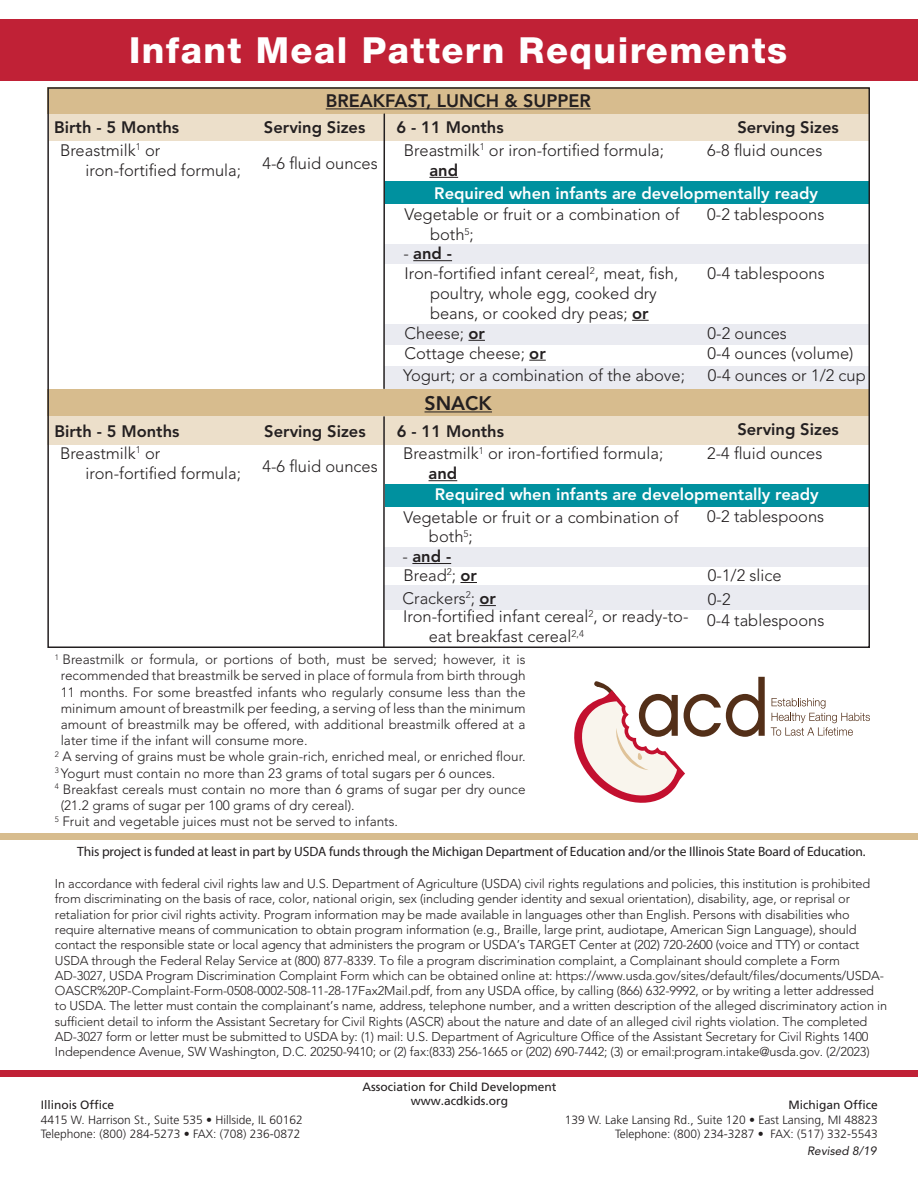
<style>
.page{position:relative;width:918px;height:1188px;background:#fff}
.page>*{position:absolute;margin:0;border:0;box-sizing:border-box;transform-origin:0 0}
.t1{font:800 36px "Helvetica Neue";letter-spacing:.04em;color:#fff}
.t2{font:800 19.5px "Avenir LT Std";color:#231f20}
.t3{font:800 18px "Avenir LT Std";color:#231f20}
.t4{font:300 16.5px/19.8px "Avenir LT Std";color:#231f20}
.t5{font:800 16.5px "Avenir LT Std";color:#231f20}
.t6{font:800 16.5px "Avenir LT Std";color:#fff}
.t7{font:300 13.5px/16.2px "Avenir LT Std";color:#231f20;text-align:justify}
.t8{font:13.5px "Myriad Pro";letter-spacing:-.01em;color:#231f20}
.t9{font:300 12.75px/15.3px "Avenir LT Std";letter-spacing:-.01em;color:#231f20}
.t10{font:300 12px "Frutiger LT Std";color:#231f20}
.t11{font:12px "Frutiger";color:#231f20}
.t12{font:italic 12px "Avenir LT Std";color:#231f20}
.s1{font-weight:800}
.s2{font-weight:300}
.s3{font-family:"Frutiger";font-weight:400}
</style>
<div class="page">
<div style="left:385px;top:484px;width:483px;height:22px;background:#00919f"></div>
<div style="left:385px;top:182px;width:483px;height:22px;background:#00919f"></div>
<div style="left:0;top:20px;width:917px;height:61px;background:#c02136"></div>
<div style="left:385px;top:586px;width:484px;height:24px;background:#eaebf1"></div>
<div style="left:385px;top:244px;width:484px;height:19px;background:#eaebf1"></div>
<div style="left:384px;top:547px;width:485px;height:19px;background:#eaebf1"></div>
<div style="left:385px;top:366px;width:485px;height:23px;background:#eaebf1"></div>
<div style="left:385px;top:324px;width:484px;height:21px;background:#eaebf1"></div>
<div style="left:49px;top:113px;width:820px;height:27px;background:#ecdfca"></div>
<div style="left:47px;top:87px;width:822px;height:26px;background:#d7bc8e"></div>
<hr style="left:326px;top:108px;width:265px;height:1px;background:#231f20">
<div style="left:47px;top:389px;width:822px;height:27px;background:#d7bc8e"></div>
<hr style="left:425px;top:411px;width:67px;height:1px;background:#231f20">
<svg style="left:460px;top:582px;width:17px;height:1px"></svg>
<svg style="left:479px;top:605px;width:17px;height:1px"></svg>
<svg style="left:429px;top:177px;width:29px;height:1px"></svg>
<svg style="left:632px;top:320px;width:17px;height:1px"></svg>
<svg style="left:468px;top:340px;width:17px;height:1px"></svg>
<svg style="left:529px;top:360px;width:17px;height:1px"></svg>
<hr style="left:413px;top:260px;width:39px;height:1px;background:#231f20">
<div style="left:47px;top:416px;width:823px;height:28px;background:#ecdfca"></div>
<svg style="left:429px;top:480px;width:28px;height:1px"></svg>
<hr style="left:412px;top:563px;width:39px;height:1px;background:#231f20">
<hr style="left:383px;top:417px;width:2px;height:230px;background:#231f20">
<div style="left:0;top:1071px;width:918px;height:6px;background:#c02136"></div>
<div style="left:0;top:833px;width:918px;height:7px;background:#d7bc8e"></div>
<svg style="left:771px;top:698px;width:99px;height:38px"></svg>
<svg style="left:574px;top:677px;width:191px;height:126px"></svg>
<hr style="left:383px;top:114px;width:2px;height:274px;background:#231f20">
<p class="t1" style="left:129px;top:29px;width:660px">Infant Meal Pattern Requirements</p>
<p class="t3" style="left:326px;top:90px;width:266px">BREAKFAST, LUNCH &amp; SUPPER</p>
<p class="t5" style="left:54px;top:118px;width:126px">Birth - 5 Months</p>
<p class="t5" style="left:397px;top:118px;width:109px">6 - 11 Months</p>
<p class="t4" style="left:707px;top:140px;width:117px">6-8 fluid ounces</p>
<p class="t6" style="left:434px;top:183px;width:385px">Required when infants are developmentally ready</p>
<p class="t4" style="left:430px;top:205px;width:251px;text-indent:-25px">Vegetable or fruit or a combination of both<sup>5</sup>;</p>
<p class="t4" style="left:707px;top:205px;width:119px">0-2 tablespoons</p>
<p class="t5" style="left:737px;top:117px;width:103px">Serving Sizes</p>
<p class="t5" style="left:264px;top:118px;width:103px">Serving Sizes</p>
<p class="t4" style="left:429px;top:140px;width:236px;text-indent:-25px">Breastmilk<sup>1</sup> or iron-fortified formula; <span class="s1">and</span></p>
<p class="t4" style="left:86px;top:140px;width:157px;text-indent:-26px">Breastmilk<sup>1</sup> or iron-fortified formula;</p>
<p class="t4" style="left:262px;top:153px;width:117px">4-6 fluid ounces</p>
<p class="t5" style="left:403px;top:244px;width:50px"><span class="s2">-</span> and -</p>
<p class="t4" style="left:405px;top:264px;width:275px;text-align:center">Iron-fortified infant cereal<sup>2</sup>, meat, fish, poultry, whole egg, cooked dry beans, or cooked dry peas; <span class="s1">or</span></p>
<p class="t4" style="left:708px;top:264px;width:119px">0-4 tablespoons</p>
<p class="t4" style="left:405px;top:323px;width:82px">Cheese; <span class="s1">or</span></p>
<p class="t4" style="left:708px;top:323px;width:81px">0-2 ounces</p>
<p class="t4" style="left:405px;top:343px;width:143px">Cottage cheese; <span class="s1">or</span></p>
<p class="t4" style="left:708px;top:343px;width:147px">0-4 ounces (volume)</p>
<p class="t4" style="left:403px;top:366px;width:283px">Yogurt; or a combination of the above;</p>
<p class="t4" style="left:708px;top:366px;width:159px">0-4 ounces or 1/2 cup</p>
<p class="t2" style="left:425px;top:392px;width:69px">SNACK</p>
<p class="t5" style="left:737px;top:420px;width:103px">Serving Sizes</p>
<p class="t5" style="left:55px;top:422px;width:126px">Birth - 5 Months</p>
<p class="t5" style="left:264px;top:422px;width:103px">Serving Sizes</p>
<p class="t5" style="left:397px;top:422px;width:109px">6 - 11 Months</p>
<p class="t4" style="left:262px;top:456px;width:117px">4-6 fluid ounces</p>
<p class="t4" style="left:86px;top:443px;width:157px;text-indent:-26px">Breastmilk<sup>1</sup> or iron-fortified formula;</p>
<p class="t4" style="left:403px;top:444px;width:262px">Breastmilk<sup>1</sup> or iron-fortified formula;</p>
<p class="t4" style="left:707px;top:444px;width:117px">2-4 fluid ounces</p>
<p class="t5" style="left:429px;top:464px;width:30px">and</p>
<p class="t4" style="left:429px;top:507px;width:251px;text-indent:-25px">Vegetable or fruit or a combination of both<sup>5</sup>;</p>
<p class="t5" style="left:403px;top:546px;width:50px"><span class="s2">-</span> and -</p>
<p class="t6" style="left:435px;top:484px;width:385px">Required when infants are developmentally ready</p>
<p class="t4" style="left:707px;top:506px;width:119px">0-2 tablespoons</p>
<p class="t4" style="left:403px;top:565px;width:75px">Bread<sup>2</sup>; <span class="s1">or</span></p>
<p class="t4" style="left:708px;top:565px;width:75px">0-1/2 slice</p>
<p class="t4" style="left:403px;top:588px;width:95px">Crackers<sup>2</sup>; <span class="s1">or</span></p>
<p class="t4" style="left:708px;top:589px;width:24px">0-2</p>
<p class="t4" style="left:707px;top:610px;width:119px">0-4 tablespoons</p>
<p class="t4" style="left:429px;top:607px;width:261px;text-indent:-25px">Iron-fortified infant cereal<sup>2</sup>, or ready-to&shy;eat breakfast cereal<sup>2,4</sup></p>
<p class="t7" style="left:61px;top:652px;width:466px;text-indent:-6px"><sup>1</sup> Breastmilk or formula, or portions of both, must be served; however, it is recommended that breastmilk be served in place of formula from birth through 11 months. For some breastfed infants who regularly consume less than the minimum amount of breastmilk per feeding, a serving of less than the minimum amount of breastmilk may be offered, with additional breastmilk offered at a later time if the infant will consume more.</p>
<p class="t7" style="left:55px;top:749px;width:472px"><sup>2</sup> A serving of grains must be whole grain-rich, enriched meal, or enriched flour.</p>
<p class="t7" style="left:55px;top:765px;width:442px"><sup>3</sup> Yogurt must contain no more than 23 grams of total sugars per 6 ounces.</p>
<p class="t7" style="left:61px;top:781px;width:466px;text-indent:-6px"><sup>4</sup> Breakfast cereals must contain no more than 6 grams of sugar per dry ounce (21.2 grams of sugar per 100 grams of dry cereal).</p>
<p class="t7" style="left:55px;top:814px;width:345px"><sup>5</sup> Fruit and vegetable juices must not be served to infants.</p>
<p class="t8" style="left:77px;top:843px;width:790px">This project is funded at least in part by USDA funds through the Michigan Department of Education and/or the Illinois State Board of Education.</p>
<p class="t9" style="left:55px;top:876px;width:834px">In accordance with federal civil rights law and U.S. Department of Agriculture (USDA) civil rights regulations and policies, this institution is prohibited from discriminating on the basis of race, color, national origin, sex (including gender identity and sexual orientation), disability, age, or reprisal or retaliation for prior civil rights activity. Program information may be made available in languages other than English. Persons with disabilities who require alternative means of communication to obtain program information (e.g., Braille, large print, audiotape, American Sign Language), should contact the responsible state or local agency that administers the program or USDA’s TARGET Center at (202) 720-2600 (voice and TTY) or contact USDA through the Federal Relay Service at (800) 877-8339. To file a program discrimination complaint, a Complainant should complete a Form AD-3027, USDA Program Discrimination Complaint Form which can be obtained online at: https://www.usda.gov/sites/default/files/documents/USDA-OASCR%20P-Complaint-Form-0508-0002-508-11-28-17Fax2Mail.pdf, from any USDA office, by calling (866) 632-9992, or by writing a letter addressed to USDA. The letter must contain the complainant’s name, address, telephone number, and a written description of the alleged discriminatory action in sufficient detail to inform the Assistant Secretary for Civil Rights (ASCR) about the nature and date of an alleged civil rights violation. The completed AD-3027 form or letter must be submitted to USDA by: (1) mail: U.S. Department of Agriculture Office of the Assistant Secretary for Civil Rights 1400<br>Independence Avenue, SW Washington, D.C. 20250-9410; or (2) fax:(833) 256-1665 or (202) 690-7442; (3) or email:program.intake@usda.gov. (2/2023)</p>
<p class="t11" style="left:41px;top:1098px;width:75px">Illinois Office</p>
<p class="t10" style="left:41px;top:1113px;width:263px">4415 W. Harrison St., Suite 535 <span class="s3">•</span> Hillside, IL 60162</p>
<p class="t10" style="left:41px;top:1127px;width:261px">Telephone: (800) 284-5273 <span class="s3">•</span> FAX: (708) 236-0872</p>
<p class="t11" style="left:362px;top:1080px;width:196px">Association for Child Development</p>
<p class="t11" style="left:411px;top:1094px;width:99px">www.acdkids.org</p>
<p class="t11" style="left:789px;top:1098px;width:91px">Michigan Office</p>
<p class="t10" style="left:565px;top:1113px;width:315px">139 W. Lake Lansing Rd., Suite 120 <span class="s3">•</span> East Lansing, MI 48823</p>
<p class="t10" style="left:615px;top:1127px;width:264px">Telephone: (800) 234-3287 <span class="s3">•</span> FAX: (517) 332-5543</p>
<p class="t12" style="left:807px;top:1144px;width:71px">Revised 8/19</p>
</div>
